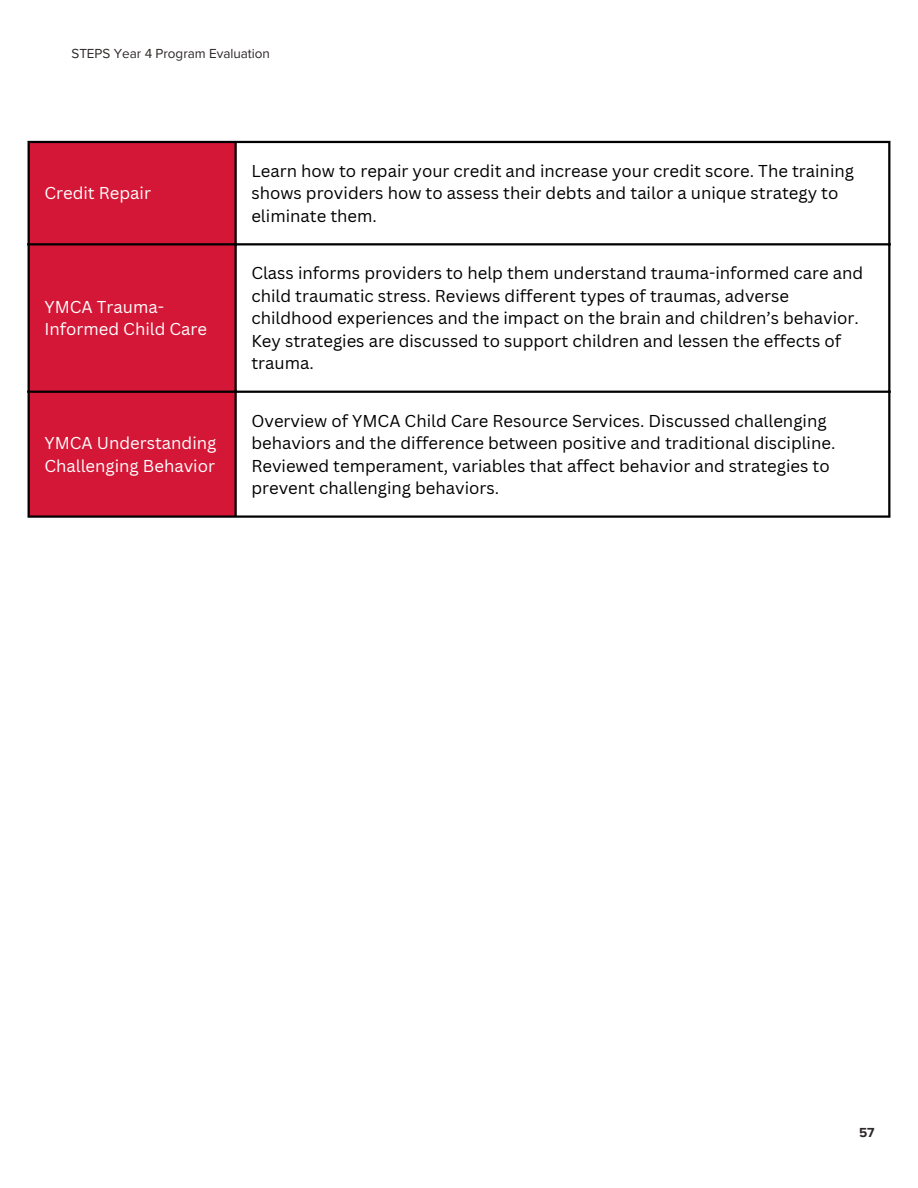
<style>
.page{position:relative;width:918px;height:1188px;background:#fff}
.page>*{position:absolute;margin:0;border:0;box-sizing:border-box;transform-origin:0 0}
.t1{font:16.8px/22.5px "Canva Sans";color:#000}
.t2{font:16.8px/22.5px "Canva Sans";color:#fff}
.t3{font:13.5px "Proxima Nova";letter-spacing:-.005em;color:#2d2828}
.t4{font:700 13.5px "Proxima Nova";color:#2d2828}
</style>
<div class="page">
<div style="left:30px;top:143px;width:205px;height:372px;background:#d41736"></div>
<svg style="left:237px;top:143px;width:651px;height:248px"></svg>
<hr style="left:28px;top:143px;width:2px;height:372px;background:#000">
<hr style="left:235px;top:143px;width:2px;height:372px;background:#000">
<hr style="left:888px;top:143px;width:2px;height:372px;background:#000">
<hr style="left:28px;top:141px;width:862px;height:2px;background:#000">
<hr style="left:28px;top:243px;width:862px;height:2px;background:#000">
<hr style="left:28px;top:391px;width:862px;height:2px;background:#000">
<hr style="left:28px;top:515px;width:862px;height:3px;background:#000">
<p class="t3" style="left:71px;top:46px;width:200px">STEPS Year 4 Program Evaluation</p>
<h1 class="t2" style="left:44px;top:182px;width:108px">Credit Repair</h1>
<p class="t2" style="left:44px;top:295px;width:164px">YMCA Trauma-<br>Informed Child Care</p>
<p class="t2" style="left:44px;top:431px;width:174px">YMCA Understanding<br>Challenging Behavior</p>
<p class="t1" style="left:251px;top:159px;width:604px">Learn how to repair your credit and increase your credit score. The training shows providers how to assess their debts and tailor a unique strategy to eliminate them.</p>
<p class="t1" style="left:251px;top:261px;width:613px">Class informs providers to help them understand trauma-informed care and child traumatic stress. Reviews different types of traumas, adverse childhood experiences and the impact on the brain and children’s behavior.<br>Key strategies are discussed to support children and lessen the effects of trauma.</p>
<p class="t1" style="left:251px;top:409px;width:586px">Overview of YMCA Child Care Resource Services. Discussed challenging behaviors and the difference between positive and traditional discipline.<br>Reviewed temperament, variables that affect behavior and strategies to prevent challenging behaviors.</p>
<p class="t4" style="left:859px;top:1124px;width:17px">57</p>
</div>
